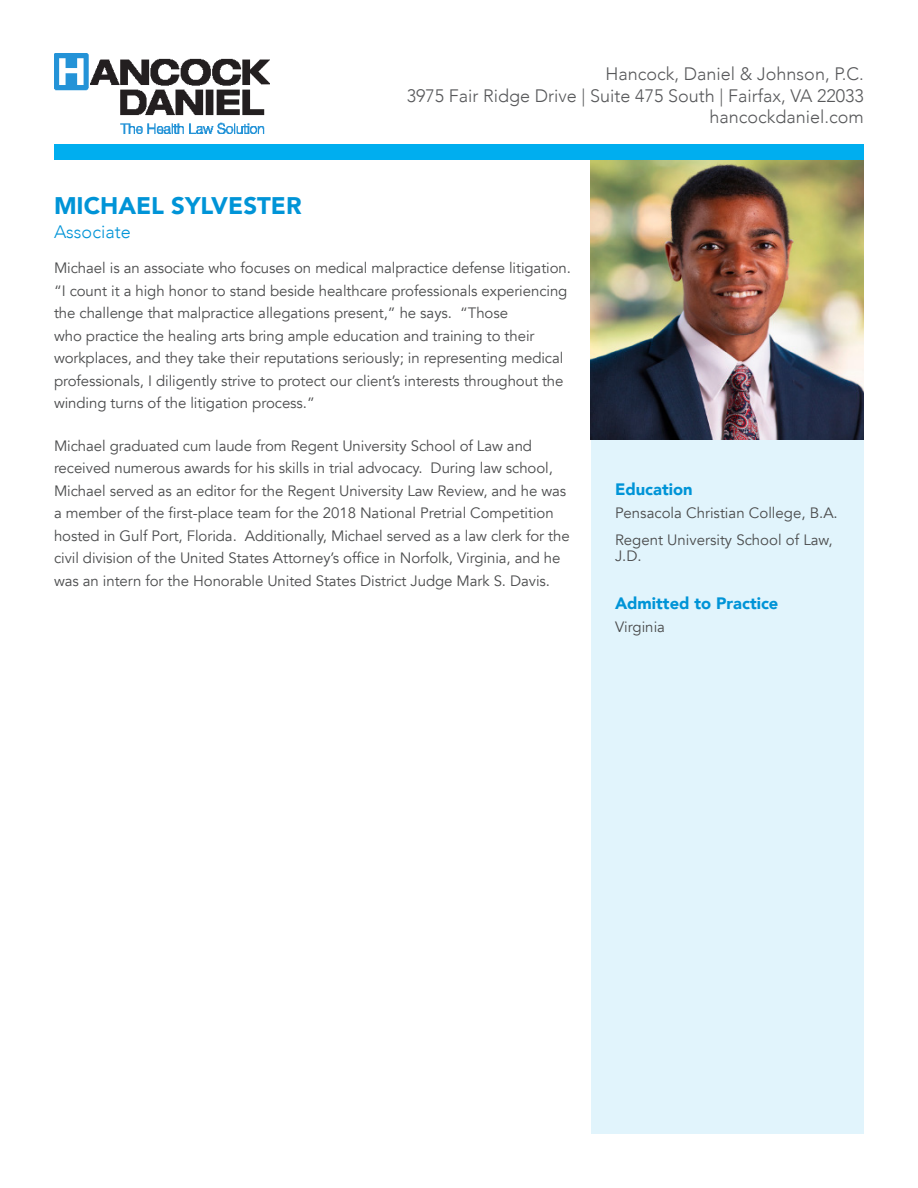
<style>
.page{position:relative;width:918px;height:1188px;background:#fff}
.page>*{position:absolute;margin:0;border:0;box-sizing:border-box;transform-origin:0 0}
.Name{font:900 24px "Avenir";color:#0094d7}
.Footer_copy{font:300 18px/21.6px "Avenir";color:#57585a;text-align:right}
.Position_Title{font:300 18px "Avenir";color:#0094d7}
.Sub_Title{font:900 16.5px "Avenir";color:#0094d7}
.Main_Body{font:15px/22.5px "Avenir";letter-spacing:-.005em;color:#4b4c4d}
.Sub_Body{font:15px/16.5px "Avenir";color:#4b4c4d}
</style>
<div class="page">
<div style="left:591px;top:434px;width:273px;height:700px;background:#e1f4fc"></div>
<img style="left:54px;top:54px;width:216px;height:80px">
<img style="left:591px;top:160px;width:272px;height:280px">
<div style="left:54px;top:144px;width:810px;height:16px;background:#00aeef"></div>
<p class="Footer_copy" style="left:606px;top:63px;width:260px">Hancock, Daniel &amp; Johnson, P.C.</p>
<p class="Footer_copy" style="left:407px;top:85px;width:459px">3975 Fair Ridge Drive | Suite 475 South | Fairfax, VA 22033 hancockdaniel.com</p>
<p class="Name" style="left:54px;top:185px;width:249px">MICHAEL SYLVESTER</p>
<p class="Position_Title" style="left:54px;top:221px;width:78px">Associate</p>
<p class="Main_Body" style="left:54px;top:257px;width:519px">Michael is an associate who focuses on medical malpractice defense litigation. “I count it a high honor to stand beside healthcare professionals experiencing the challenge that malpractice allegations present,” he says. “Those<br>who practice the healing arts bring ample education and training to their workplaces, and they take their reputations seriously; in representing medical professionals, I diligently strive to protect our client’s interests throughout the winding turns of the litigation process.”</p>
<p class="Main_Body" style="left:54px;top:435px;width:517px">Michael graduated cum laude from Regent University School of Law and received numerous awards for his skills in trial advocacy. During law school, Michael served as an editor for the Regent University Law Review, and he was a member of the first-place team for the 2018 National Pretrial Competition hosted in Gulf Port, Florida. Additionally, Michael served as a law clerk for the civil division of the United States Attorney’s office in Norfolk, Virginia, and he was an intern for the Honorable United States District Judge Mark S. Davis.</p>
<p class="Sub_Title" style="left:615px;top:475px;width:79px">Education</p>
<p class="Sub_Body" style="left:615px;top:505px;width:224px">Pensacola Christian College, B.A.</p>
<p class="Sub_Body" style="left:615px;top:532px;width:219px">Regent University School of Law,<br>J.D.</p>
<p class="Sub_Title" style="left:615px;top:589px;width:165px">Admitted to Practice</p>
<p class="Sub_Body" style="left:615px;top:619px;width:52px">Virginia</p>
</div>
